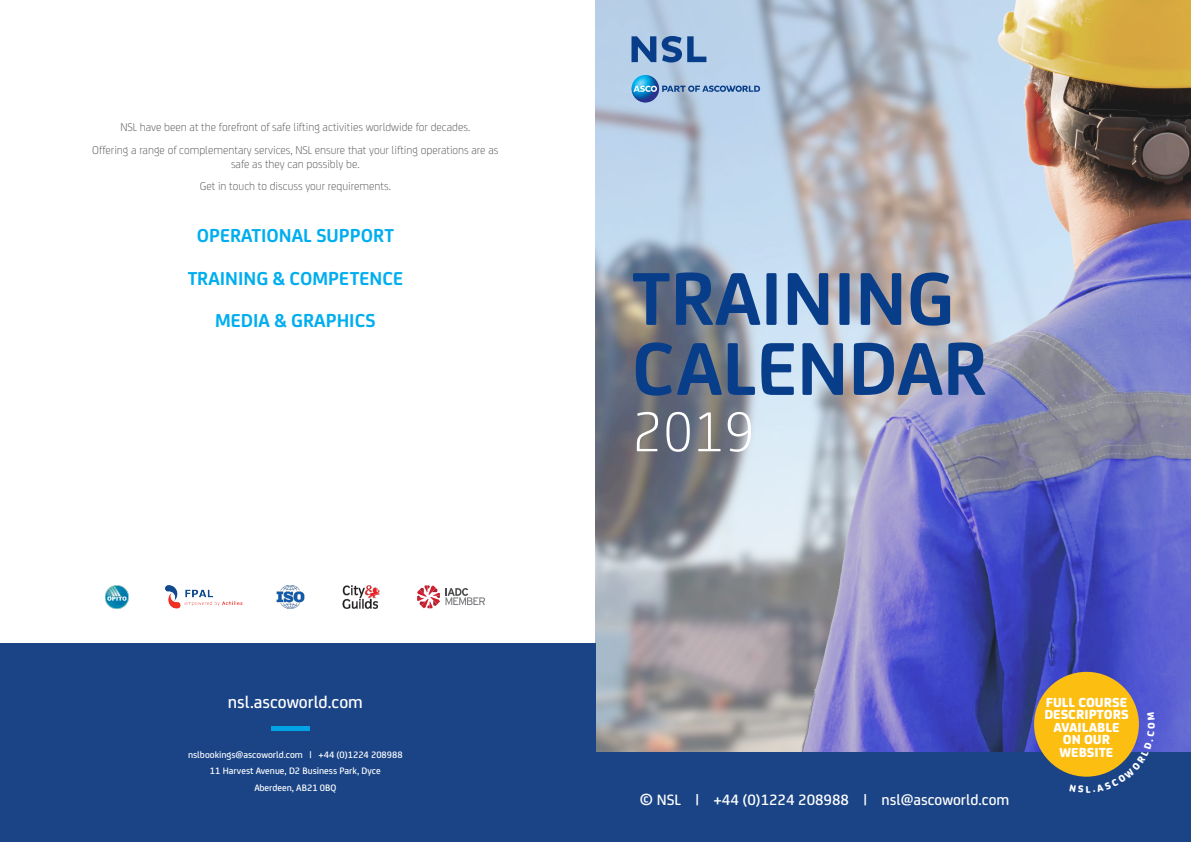
<style>
.page{position:relative;width:1191px;height:842px;background:#fff}
.page>*{position:absolute;margin:0;border:0;box-sizing:border-box;transform-origin:0 0}
.t1{font:700 80px/70px "FS Joey";color:#083e89}
.t2{font:300 60px "FS Joey";color:#fff}
.Bullet_01{font:700 20px "FS Joey";color:#00aeef}
.t3{font:500 18.2px "FS Joey";color:#fff}
.t4{font:500 16px "FS Joey";color:#fff}
.t5{font:800 14px/12.6px "FS Joey";color:#fff;text-align:center}
.body_10{font:300 12px/14px "FS Joey";color:#57585a;text-align:center}
.t6{font:800 10.4px "FS Joey";color:#fff}
.t7{font:500 9.9px "FS Joey";color:#fff}
</style>
<div class="page">
<img style="left:595px;top:0;width:596px;height:752px">
<div style="left:595px;top:752px;width:596px;height:90px;background:#1a4486"></div>
<svg style="left:631px;top:36px;width:75px;height:27px;background:#5f86b7"></svg>
<img style="left:631px;top:75px;width:28px;height:28px;border-radius:14px">
<svg style="left:633px;top:86px;width:127px;height:6px"></svg>
<div style="left:1034px;top:672px;width:105px;height:105px;background:#fdbe12;border-radius:50%"></div>
<div style="left:0;top:643px;width:595px;height:199px;background:#1a4486"></div>
<div style="left:271px;top:726px;width:39px;height:5px;background:#02a3e4"></div>
<img style="left:106px;top:585px;width:23px;height:23px">
<img style="left:165px;top:585px;width:78px;height:23px">
<img style="left:276px;top:585px;width:28px;height:23px">
<svg style="left:417px;top:585px;width:68px;height:23px"></svg>
<img style="left:342px;top:585px;width:38px;height:23px">
<svg style="left:1069px;top:730px;width:85px;height:47px"></svg>
<svg style="left:1147px;top:712px;width:7px;height:8px"></svg>
<p class="body_10" style="left:120px;top:119px;width:351px">NSL have been at the forefront of safe lifting activities worldwide for decades.</p>
<p class="body_10" style="left:92px;top:142px;width:407px">Offering a range of complementary services, NSL ensure that your lifting operations are as safe as they can possibly be.</p>
<p class="body_10" style="left:200px;top:178px;width:193px">Get in touch to discuss your requirements.</p>
<p class="Bullet_01" style="left:197px;top:221px;width:199px">OPERATIONAL SUPPORT</p>
<p class="Bullet_01" style="left:188px;top:263px;width:217px">TRAINING &amp; COMPETENCE</p>
<p class="t1" style="left:632px;top:258px;width:357px">TRAINING<br>CALENDAR</p>
<p class="t2" style="left:632px;top:389px;width:124px">2019</p>
<p class="Bullet_01" style="left:215px;top:306px;width:162px">MEDIA &amp; GRAPHICS</p>
<p class="t3" style="left:228px;top:689px;width:137px">nsl.ascoworld.com</p>
<p class="t7" style="left:188px;top:747px;width:216px">nslbookings@ascoworld.com | +44 (0)1224 208988</p>
<p class="t7" style="left:210px;top:764px;width:172px">11 Harvest Avenue, D2 Business Park, Dyce</p>
<p class="t7" style="left:254px;top:780px;width:83px">Aberdeen, AB21 0BQ</p>
<p class="t4" style="left:640px;top:788px;width:371px">© NSL | +44 (0)1224 208988 | nsl@ascoworld.com</p>
<p class="t5" style="left:1044px;top:695px;width:86px">FULL COURSE<br>DESCRIPTORS<br>AVAILABLE<br>ON OUR<br>WEBSITE</p>
<p class="t6" style="left:1143px;top:729px;width:8px;rotate:-90deg">O</p>
</div>
